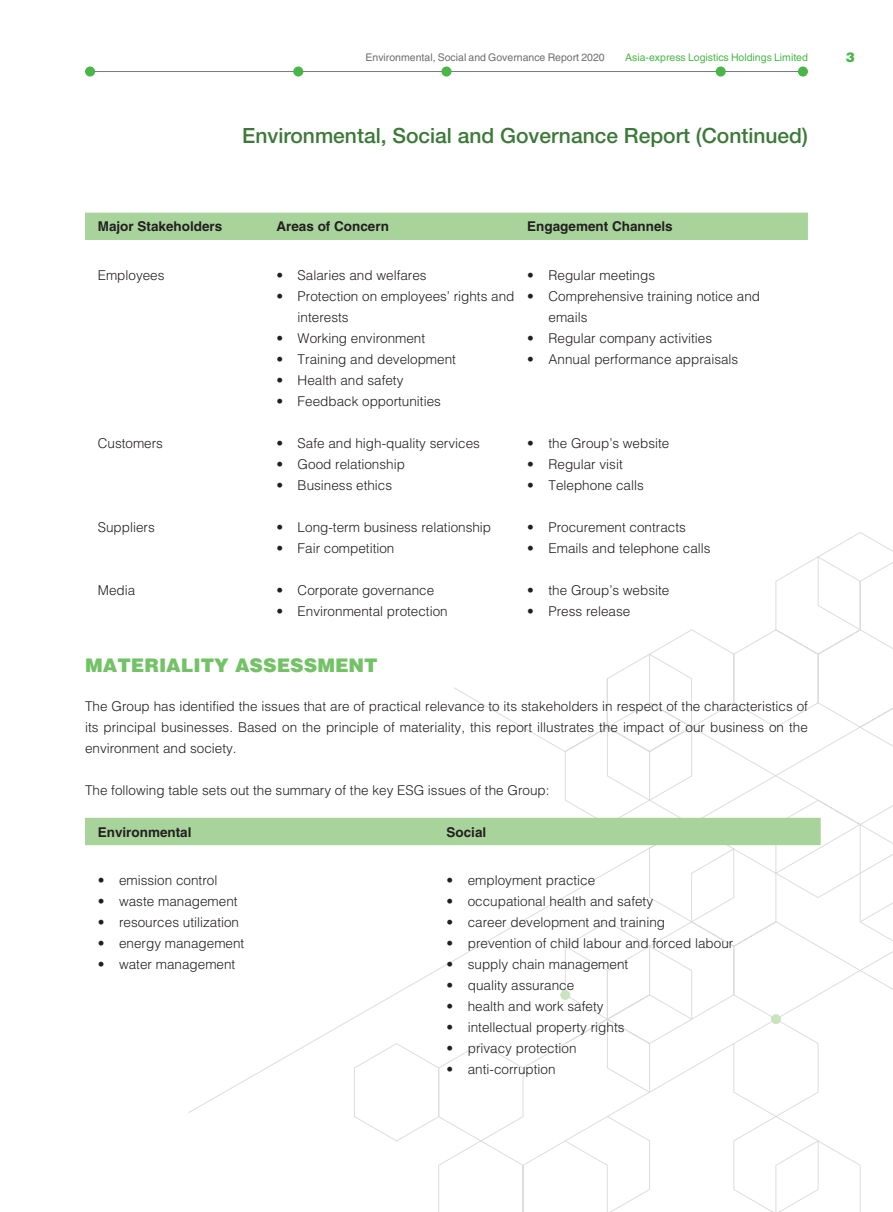
<style>
.page{position:relative;width:893px;height:1212px;background:#fff}
.page>*{position:absolute;margin:0;border:0;box-sizing:border-box;transform-origin:0 0}
.t1{font:500 21px "Helvetica Neue LT Std";color:#3c7938}
.t2{font:900 18.75px "Helvetica LT Std";color:#74c267}
.t3{font:300 13.5px/21px "Helvetica LT Std";color:#231f20}
.t4{font:700 13.5px "Helvetica LT Std";color:#231f20}
.t5{font:900 13.5px "Helvetica LT Std";color:#49b748}
.t6{font:10.5px "Helvetica LT Std";color:#6c6d70}
.t7{font:10.5px "Helvetica LT Std";color:#49b748}
</style>
<div class="page">
<svg style="left:188px;top:532px;width:705px;height:680px"></svg>
<div style="left:771px;top:1014px;width:10px;height:10px;background:#cae4c0;border-radius:50%"></div>
<div style="left:560px;top:990px;width:10px;height:10px;background:#cae4c0;border-radius:50%"></div>
<hr style="left:85px;top:71px;width:718px;height:1px;background:#76787b">
<div style="left:798px;top:67px;width:10px;height:10px;background:#49b748;border-radius:50%"></div>
<div style="left:716px;top:67px;width:10px;height:10px;background:#49b748;border-radius:50%"></div>
<div style="left:293px;top:67px;width:10px;height:10px;background:#49b748;border-radius:50%"></div>
<div style="left:441px;top:67px;width:10px;height:10px;background:#49b748;border-radius:50%"></div>
<div style="left:85px;top:67px;width:10px;height:10px;background:#49b748;border-radius:50%"></div>
<div style="left:85px;top:213px;width:723px;height:27px;background:#a8d49b"></div>
<div style="left:85px;top:818px;width:736px;height:27px;background:#a8d49b"></div>
<p class="t6" style="left:366px;top:51px;width:241px">Environmental, Social and Governance Report 2020</p>
<p class="t7" style="left:625px;top:51px;width:184px">Asia-express Logistics Holdings Limited</p>
<p class="t5" style="left:846px;top:48px;width:11px">3</p>
<h1 class="t1" style="left:242px;top:123px;width:567px">Environmental, Social and Governance Report (Continued)</h1>
<p class="t4" style="left:98px;top:218px;width:126px">Major Stakeholders</p>
<p class="t4" style="left:276px;top:218px;width:114px">Areas of Concern</p>
<p class="t4" style="left:527px;top:218px;width:147px">Engagement Channels</p>
<p class="t3" style="left:98px;top:264px;width:68px">Employees</p>
<p class="t3" style="left:276px;top:264px;width:152px">• Salaries and welfares</p>
<p class="t3" style="left:298px;top:285px;width:218px;text-indent:-21px">• Protection on employees’ rights and interests</p>
<p class="t3" style="left:276px;top:327px;width:150px">• Working environment</p>
<p class="t3" style="left:276px;top:348px;width:181px">• Training and development</p>
<p class="t3" style="left:276px;top:369px;width:129px">• Health and safety</p>
<p class="t3" style="left:276px;top:390px;width:166px">• Feedback opportunities</p>
<p class="t3" style="left:527px;top:264px;width:129px">• Regular meetings</p>
<p class="t3" style="left:549px;top:285px;width:213px;text-indent:-21px">• Comprehensive training notice and emails</p>
<p class="t3" style="left:527px;top:327px;width:186px">• Regular company activities</p>
<p class="t3" style="left:527px;top:348px;width:213px">• Annual performance appraisals</p>
<p class="t3" style="left:98px;top:432px;width:67px">Customers</p>
<p class="t3" style="left:276px;top:432px;width:205px">• Safe and high-quality services</p>
<p class="t3" style="left:276px;top:453px;width:130px">• Good relationship</p>
<p class="t3" style="left:276px;top:474px;width:117px">• Business ethics</p>
<p class="t3" style="left:527px;top:432px;width:144px">• the Group’s website</p>
<p class="t3" style="left:527px;top:453px;width:97px">• Regular visit</p>
<p class="t3" style="left:527px;top:474px;width:118px">• Telephone calls</p>
<p class="t3" style="left:98px;top:516px;width:58px">Suppliers</p>
<p class="t3" style="left:276px;top:516px;width:216px">• Long-term business relationship</p>
<p class="t3" style="left:276px;top:537px;width:120px">• Fair competition</p>
<p class="t3" style="left:527px;top:516px;width:160px">• Procurement contracts</p>
<p class="t3" style="left:527px;top:537px;width:185px">• Emails and telephone calls</p>
<p class="t3" style="left:98px;top:579px;width:39px">Media</p>
<p class="t3" style="left:276px;top:579px;width:159px">• Corporate governance</p>
<p class="t3" style="left:276px;top:600px;width:173px">• Environmental protection</p>
<p class="t3" style="left:527px;top:579px;width:144px">• the Group’s website</p>
<p class="t3" style="left:527px;top:600px;width:105px">• Press release</p>
<h2 class="t2" style="left:85px;top:653px;width:294px">MATERIALITY ASSESSMENT</h2>
<p class="t3" style="left:85px;top:695px;width:724px;text-align:justify">The Group has identified the issues that are of practical relevance to its stakeholders in respect of the characteristics of its principal businesses. Based on the principle of materiality, this report illustrates the impact of our business on the environment and society.</p>
<p class="t3" style="left:85px;top:779px;width:466px">The following table sets out the summary of the key ESG issues of the Group:</p>
<p class="t4" style="left:98px;top:823px;width:95px">Environmental</p>
<p class="t4" style="left:446px;top:823px;width:41px">Social</p>
<p class="t3" style="left:98px;top:869px;width:121px">• emission control</p>
<p class="t3" style="left:446px;top:869px;width:150px">• employment practice</p>
<p class="t3" style="left:98px;top:890px;width:141px">• waste management</p>
<p class="t3" style="left:446px;top:890px;width:208px">• occupational health and safety</p>
<p class="t3" style="left:98px;top:911px;width:143px">• resources utilization</p>
<p class="t3" style="left:446px;top:911px;width:220px">• career development and training</p>
<p class="t3" style="left:98px;top:932px;width:148px">• energy management</p>
<p class="t3" style="left:446px;top:932px;width:288px">• prevention of child labour and forced labour</p>
<p class="t3" style="left:98px;top:953px;width:139px">• water management</p>
<p class="t3" style="left:446px;top:953px;width:183px">• supply chain management</p>
<p class="t3" style="left:446px;top:974px;width:129px">• quality assurance</p>
<p class="t3" style="left:446px;top:995px;width:159px">• health and work safety</p>
<p class="t3" style="left:446px;top:1016px;width:180px">• intellectual property rights</p>
<p class="t3" style="left:446px;top:1037px;width:132px">• privacy protection</p>
<p class="t3" style="left:446px;top:1058px;width:111px">• anti-corruption</p>
</div>
